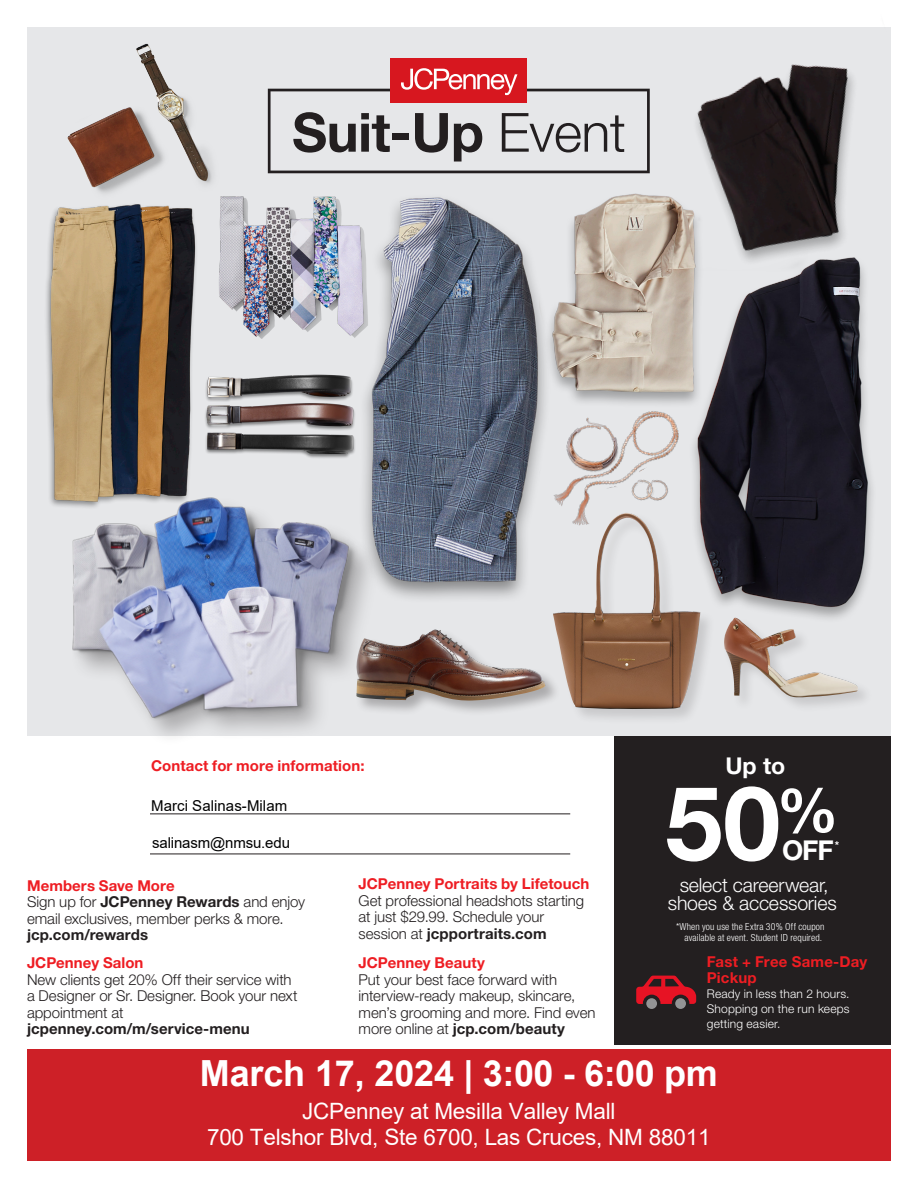
<style>
.page{position:relative;width:918px;height:1188px;background:#fff}
.page>*{position:absolute;margin:0;border:0;box-sizing:border-box;transform-origin:0 0}
.t1{font:700 103.2px "Helvetica Neue LT Std";color:#fff}
.t2{font:700 36px "Arial";letter-spacing:-.005em;color:#fff}
.t3{font:700 27.3px "Helvetica Neue LT Std";color:#fff}
.t4{font:700 23.1px "Helvetica Neue LT Std";color:#fff}
.t5{font:22.5px/25.8px "Arial";letter-spacing:-.01em;color:#fff;text-align:center}
.t6{font:300 19.5px/18px "Helvetica Neue LT Std";letter-spacing:-.01em;color:#fff;text-align:center}
.t7{font:300 15px/16.5px "Helvetica Neue LT Std";letter-spacing:-.005em;color:#231f20}
.t8{font:700 15px/16.2px "Helvetica Neue LT Std";letter-spacing:.005em;color:#ee1d23}
.t9{font:700 15px "Helvetica Neue LT Std";letter-spacing:.005em;color:#231f20}
.t10{font:15px "Arial";letter-spacing:.005em;color:#000}
.t11{font:300 12px/15px "Helvetica Neue LT Std";letter-spacing:.015em;color:#fff;text-align:justify}
.t12{font:700 10.95px "Helvetica Neue LT Std";color:#fff}
.t13{font:300 condensed 9.75px/10.5px "Helvetica Neue LT Std";letter-spacing:.015em;color:#fff;text-align:right}
.s1{font-weight:700}
</style>
<div class="page">
<div style="left:614px;top:736px;width:277px;height:309px;background:#231f20"></div>
<div style="left:27px;top:1049px;width:864px;height:112px;background:#cd2027"></div>
<hr style="left:150px;top:813px;width:420px;height:1px;background:#231f20">
<hr style="left:150px;top:854px;width:420px;height:1px;background:#231f20">
<div style="left:27px;top:27px;width:864px;height:709px;background:#e6e7e9"></div>
<img style="left:67px;top:43px;width:146px;height:142px">
<img style="left:46px;top:185px;width:146px;height:321px">
<div style="left:355px;top:628px;width:206px;height:88px;background:#231f20;opacity:.3"></div>
<img style="left:384px;top:629px;width:162px;height:72px">
<div style="left:70px;top:495px;width:314px;height:252px;background:#231f20;opacity:.3"></div>
<img style="left:57px;top:479px;width:314px;height:247px">
<img style="left:350px;top:197px;width:193px;height:415px">
<img style="left:195px;top:353px;width:186px;height:131px">
<img style="left:186px;top:180px;width:209px;height:173px">
<img style="left:537px;top:197px;width:66px;height:213px">
<div style="left:552px;top:512px;width:164px;height:213px;background:#231f20;opacity:.15"></div>
<img style="left:553px;top:548px;width:79px;height:161px">
<img style="left:603px;top:194px;width:29px;height:190px">
<img style="left:543px;top:390px;width:89px;height:158px">
<img style="left:555px;top:384px;width:77px;height:146px">
<img style="left:632px;top:64px;width:240px;height:661px">
<svg style="left:267px;top:58px;width:385px;height:118px"></svg>
<div style="left:646px;top:998px;width:11px;height:11px;background:#939495;border-radius:50%"></div>
<div style="left:675px;top:998px;width:11px;height:11px;background:#939495;border-radius:50%"></div>
<svg style="left:636px;top:976px;width:60px;height:28px"></svg>
<p class="t8" style="left:151px;top:757px;width:215px">Contact for more information:</p>
<p class="t10" style="left:151px;top:795px;width:138px">Marci Salinas-Milam</p>
<p class="t10" style="left:152px;top:832px;width:139px">salinasm@nmsu.edu</p>
<p class="t8" style="left:27px;top:877px;width:149px">Members Save More</p>
<p class="t7" style="left:27px;top:893px;width:280px">Sign up for <span class="s1">JCPenney Rewards</span> and enjoy email exclusives, member perks &amp; more.</p>
<p class="t9" style="left:27px;top:926px;width:123px">jcp.com/rewards</p>
<p class="t8" style="left:27px;top:955px;width:118px">JCPenney Salon</p>
<p class="t7" style="left:27px;top:971px;width:272px">New clients get 20% Off their service with a Designer or Sr. Designer. Book your next appointment at</p>
<p class="t9" style="left:27px;top:1020px;width:224px">jcpenney.com/m/service-menu</p>
<p class="t8" style="left:359px;top:876px;width:232px">JCPenney Portraits by Lifetouch</p>
<p class="t7" style="left:359px;top:892px;width:227px">Get professional headshots starting at just $29.99. Schedule your session at <span class="s1">jcpportraits.com</span></p>
<p class="t8" style="left:359px;top:955px;width:128px">JCPenney Beauty</p>
<p class="t7" style="left:359px;top:971px;width:238px">Put your best face forward with interview-ready makeup, skincare, men’s grooming and more. Find even more online at <span class="s1">jcp.com/beauty</span></p>
<p class="t4" style="left:725px;top:751px;width:62px">Up to</p>
<p class="t1" style="left:665px;top:759px;width:175px">50<sup>%</sup></p>
<p class="t3" style="left:782px;top:833px;width:53px">OFF</p>
<p class="t12" style="left:835px;top:838px;width:6px">*</p>
<p class="t6" style="left:668px;top:876px;width:170px">select careerwear, shoes &amp; accessories</p>
<p class="t13" style="left:676px;top:922px;width:150px">*When you use the Extra 30% Off coupon available at event. Student ID required.</p>
<p class="t8" style="left:707px;top:953px;width:162px">Fast + Free Same-Day<br>Pickup</p>
<p class="t11" style="left:707px;top:986px;width:144px">Ready in less than 2 hours.<br>Shopping on the run keeps getting easier.</p>
<p class="t2" style="left:200px;top:1048px;width:519px">March 17, 2024 | 3:00 - 6:00 pm</p>
<p class="t5" style="left:207px;top:1098px;width:505px">JCPenney at Mesilla Valley Mall<br>700 Telshor Blvd, Ste 6700, Las Cruces, NM 88011</p>
</div>
